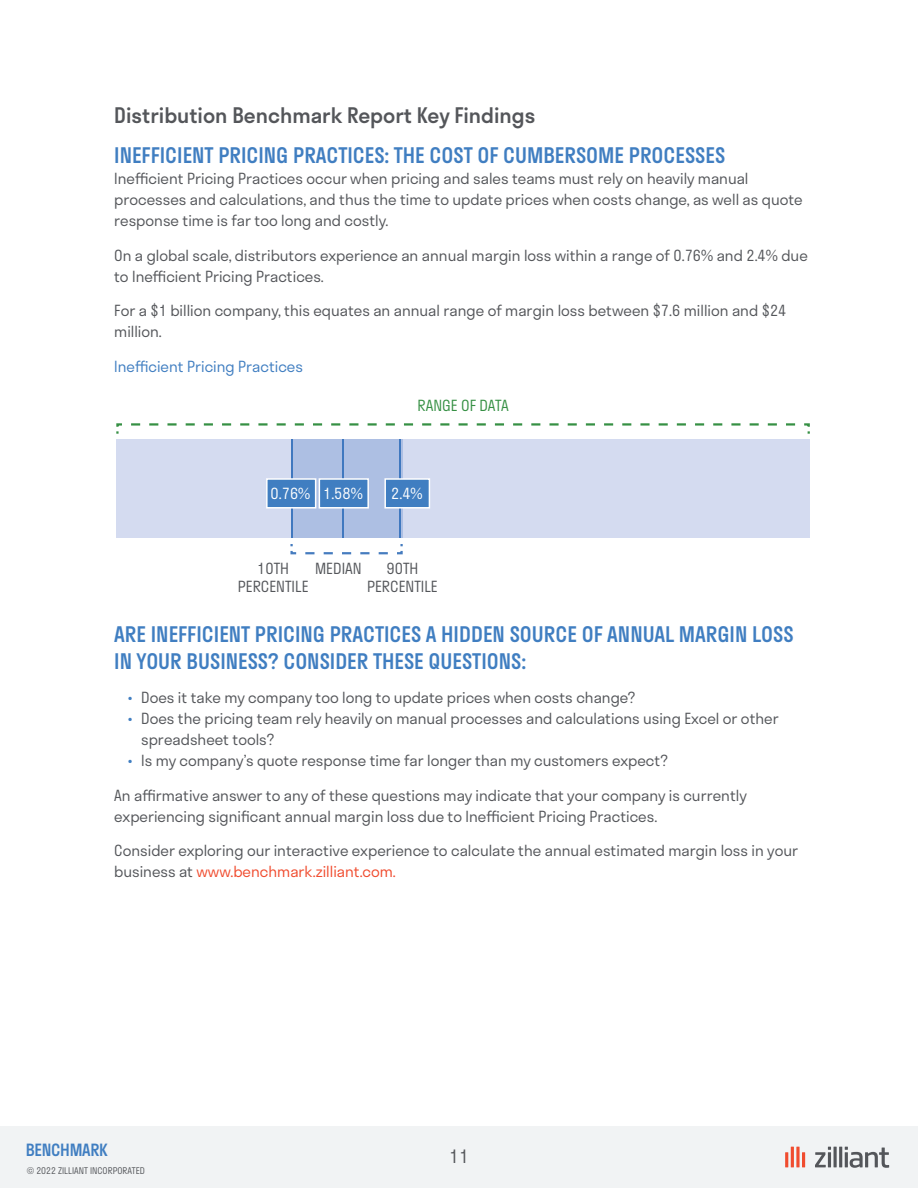
<style>
.page{position:relative;width:918px;height:1188px;background:#fff}
.page>*{position:absolute;margin:0;border:0;box-sizing:border-box;transform-origin:0 0}
.t1{font:500 21px/27px "Stratos";color:#407ec1}
.t2{font:500 21px "Stratos";color:#54565a}
.t3{font:300 18px "Stratos";color:#54565a}
.t4{font:500 16.5px "Stratos";letter-spacing:-.02em;color:#407ec1}
.t5{font:300 15px/21px "Stratos";color:#54565a}
.t6{font:300 15px "Stratos";color:#407ec1}
.t7{font:300 15px "Stratos";color:#fff}
.t8{font:300 15px "Stratos";color:#369044}
.t9{font:300 9px "Stratos";color:#54565a}
.s1{color:#407ec1}
.s2{color:#f04c2f}
</style>
<div class="page">
<div style="left:116px;top:440px;width:694px;height:98px;background:#d4dbf0"></div>
<div style="left:292px;top:440px;width:110px;height:98px;background:#adbfe3"></div>
<hr style="left:400px;top:440px;width:1px;height:98px;background:#4078bf">
<hr style="left:342px;top:440px;width:1px;height:98px;background:#4078bf">
<hr style="left:291px;top:440px;width:1px;height:98px;background:#4078bf">
<svg style="left:116px;top:423px;width:694px;height:11px"></svg>
<svg style="left:290px;top:544px;width:113px;height:11px"></svg>
<div style="left:384px;top:478px;width:46px;height:31px;background:#407ec1;border:2px solid #fff"></div>
<div style="left:319px;top:478px;width:50px;height:31px;background:#407ec1;border:2px solid #fff"></div>
<div style="left:266px;top:478px;width:50px;height:31px;background:#407ec1;border:2px solid #fff"></div>
<div style="left:0;top:1126px;width:918px;height:62px;background:#f1f3f4"></div>
<hr style="left:834px;top:1147px;width:3px;height:20px;background:#54565a">
<hr style="left:839px;top:1147px;width:3px;height:20px;background:#54565a">
<hr style="left:791px;top:1147px;width:3px;height:20px;background:#f04c2f">
<svg style="left:796px;top:1147px;width:4px;height:20px"></svg>
<hr style="left:802px;top:1152px;width:3px;height:15px;background:#f04c2f">
<hr style="left:785px;top:1152px;width:3px;height:15px;background:#f04c2f">
<svg style="left:845px;top:1147px;width:44px;height:21px"></svg>
<svg style="left:815px;top:1147px;width:16px;height:20px"></svg>
<h1 class="t2" style="left:114px;top:98px;width:423px">Distribution Benchmark Report Key Findings</h1>
<h1 class="t1" style="left:114px;top:141px;width:612px">INEFFICIENT PRICING PRACTICES: THE COST OF CUMBERSOME PROCESSES</h1>
<p class="t5" style="left:114px;top:167px;width:690px">Inefficient Pricing Practices occur when pricing and sales teams must rely on heavily manual processes and calculations, and thus the time to update prices when costs change, as well as quote response time is far too long and costly.</p>
<p class="t5" style="left:114px;top:244px;width:695px">On a global scale, distributors experience an annual margin loss within a range of 0.76% and 2.4% due to Inefficient Pricing Practices.</p>
<p class="t5" style="left:114px;top:299px;width:674px">For a $1 billion company, this equates an annual range of margin loss between $7.6 million and $24 million.</p>
<p class="t6" style="left:114px;top:354px;width:190px">Inefficient Pricing Practices</p>
<p class="t8" style="left:418px;top:393px;width:93px">RANGE OF DATA</p>
<p class="t7" style="left:271px;top:481px;width:94px">0.76% 1.58%</p>
<p class="t7" style="left:391px;top:481px;width:33px">2.4%</p>
<p class="t5" style="left:238px;top:559px;width:72px;line-height:18px;text-align:center">10TH<br>PERCENTILE</p>
<p class="t5" style="left:315px;top:557px;width:48px">MEDIAN</p>
<p class="t5" style="left:367px;top:559px;width:72px;line-height:18px;text-align:center">90TH<br>PERCENTILE</p>
<h1 class="t1" style="left:114px;top:620px;width:681px">ARE INEFFICIENT PRICING PRACTICES A HIDDEN SOURCE OF ANNUAL MARGIN LOSS<br>IN YOUR BUSINESS? CONSIDER THESE QUESTIONS:</h1>
<p class="t5" style="left:128px;top:687px;width:509px"><span class="s1">•</span> Does it take my company too long to update prices when costs change?</p>
<p class="t5" style="left:141px;top:708px;width:639px;text-indent:-14px"><span class="s1">•</span> Does the pricing team rely heavily on manual processes and calculations using Excel or other spreadsheet tools?</p>
<p class="t5" style="left:128px;top:750px;width:542px"><span class="s1">•</span> Is my company’s quote response time far longer than my customers expect?</p>
<p class="t5" style="left:114px;top:784px;width:634px">An affirmative answer to any of these questions may indicate that your company is currently experiencing significant annual margin loss due to Inefficient Pricing Practices.</p>
<p class="t5" style="left:114px;top:840px;width:685px">Consider exploring our interactive experience to calculate the annual estimated margin loss in your business at <span class="s2">www.benchmark.zilliant.com.</span></p>
<p class="t4" style="left:26px;top:1137px;width:83px">BENCHMARK</p>
<p class="t9" style="left:27px;top:1163px;width:120px">© 2022 ZILLIANT INCORPORATED</p>
<p class="t3" style="left:449px;top:1142px;width:21px">11</p>
</div>
